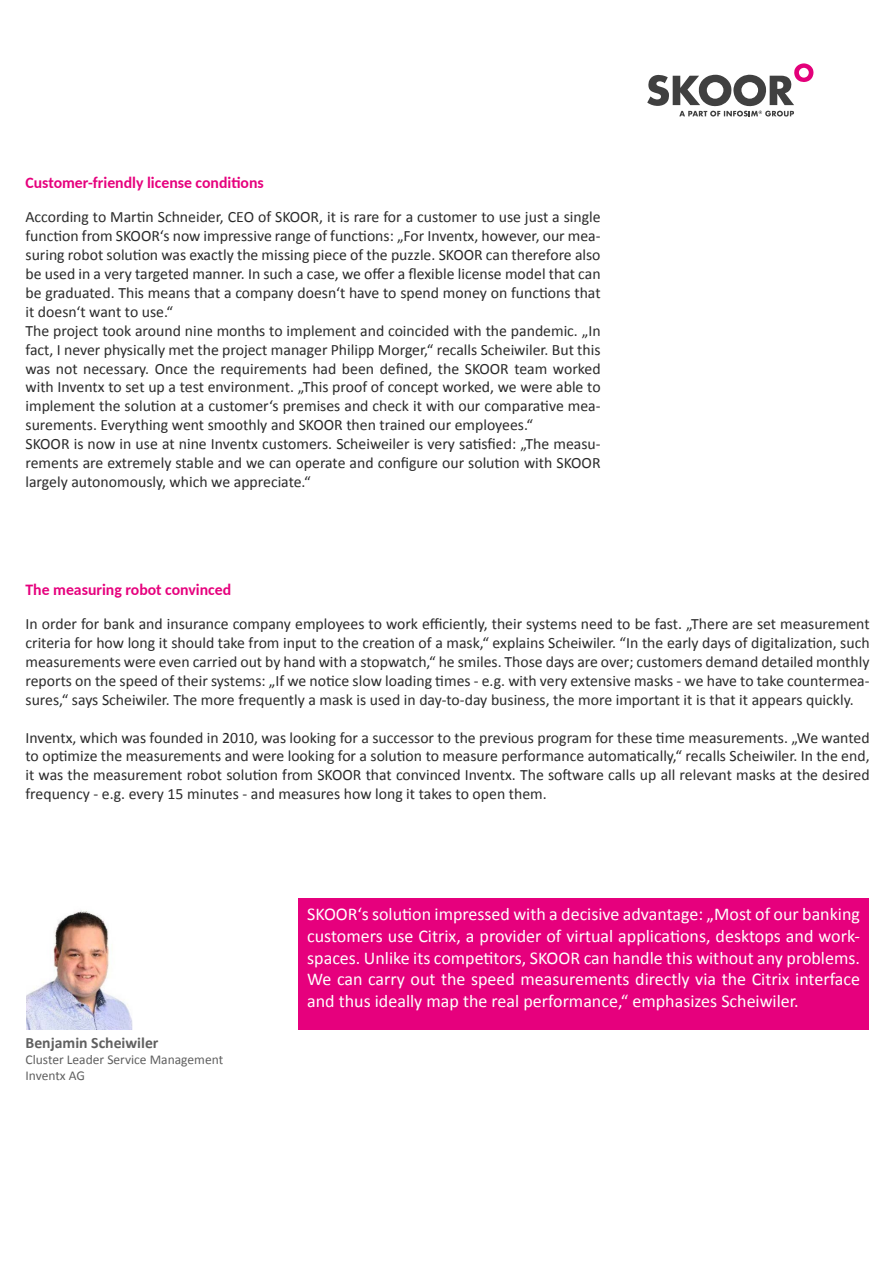
<style>
.page{position:relative;width:893px;height:1263px;background:#fff}
.page>*{position:absolute;margin:0;border:0;box-sizing:border-box;transform-origin:0 0}
.t1{font:18px/21.6px "Calibri";color:#fff;text-align:justify}
.t2{font:15.75px/18.9px "Calibri";color:#2b2b2b;text-align:justify}
.t3{font:700 15.75px "Carlito";color:#e6007d}
.t4{font:700 15.75px "Calibri";color:#606060}
.t5{font:13.5px/16.2px "Calibri";color:#606060}
</style>
<div class="page">
<img style="left:26px;top:910px;width:106px;height:120px">
<div style="left:298px;top:898px;width:571px;height:132px;background:#e6007d"></div>
<svg style="left:647px;top:63px;width:166px;height:54px"></svg>
<p class="t3" style="left:26px;top:172px;width:240px">Customer-friendly license conditions</p>
<p class="t2" style="left:26px;top:207px;width:577px;text-align:left">According to Martin Schneider, CEO of SKOOR, it is rare for a customer to use just a single function from SKOOR‘s now impressive range of functions: „For Inventx, however, our mea&shy;suring robot solution was exactly the missing piece of the puzzle. SKOOR can therefore also be used in a very targeted manner. In such a case, we offer a flexible license model that can be graduated. This means that a company doesn‘t have to spend money on functions that it doesn‘t want to use.“<br>The project took around nine months to implement and coincided with the pandemic. „In fact, I never physically met the project manager Philipp Morger,“ recalls Scheiwiler. But this was not necessary. Once the requirements had been defined, the SKOOR team worked with Inventx to set up a test environment. „This proof of concept worked, we were able to implement the solution at a customer‘s premises and check it with our comparative mea&shy;surements. Everything went smoothly and SKOOR then trained our employees.“<br>SKOOR is now in use at nine Inventx customers. Scheiweiler is very satisfied: „The measu&shy;rements are extremely stable and we can operate and configure our solution with SKOOR largely autonomously, which we appreciate.“</p>
<p class="t3" style="left:26px;top:579px;width:207px">The measuring robot convinced</p>
<p class="t2" style="left:26px;top:614px;width:846px">In order for bank and insurance company employees to work efficiently, their systems need to be fast. „There are set measurement criteria for how long it should take from input to the creation of a mask,“ explains Scheiwiler. “In the early days of digitalization, such measurements were even carried out by hand with a stopwatch,“ he smiles. Those days are over; customers demand detailed monthly reports on the speed of their systems: „If we notice slow loading times - e.g. with very extensive masks - we have to take countermea&shy;sures,“ says Scheiwiler. The more frequently a mask is used in day-to-day business, the more important it is that it appears quickly.</p>
<p class="t2" style="left:26px;top:727px;width:846px">Inventx, which was founded in 2010, was looking for a successor to the previous program for these time measurements. „We wanted to optimize the measurements and were looking for a solution to measure performance automatically,“ recalls Scheiwiler. In the end, it was the measurement robot solution from SKOOR that convinced Inventx. The software calls up all relevant masks at the desired frequency - e.g. every 15 minutes - and measures how long it takes to open them.</p>
<p class="t4" style="left:26px;top:1033px;width:134px">Benjamin Scheiwiler</p>
<p class="t5" style="left:26px;top:1051px;width:199px">Cluster Leader Service Management<br>Inventx AG</p>
<p class="t1" style="left:307px;top:903px;width:554px">SKOOR‘s solution impressed with a decisive advantage: „Most of our banking customers use Citrix, a provider of virtual applications, desktops and work&shy;spaces. Unlike its competitors, SKOOR can handle this without any problems.<br>We can carry out the speed measurements directly via the Citrix interface and thus ideally map the real performance,“ emphasizes Scheiwiler.</p>
</div>
